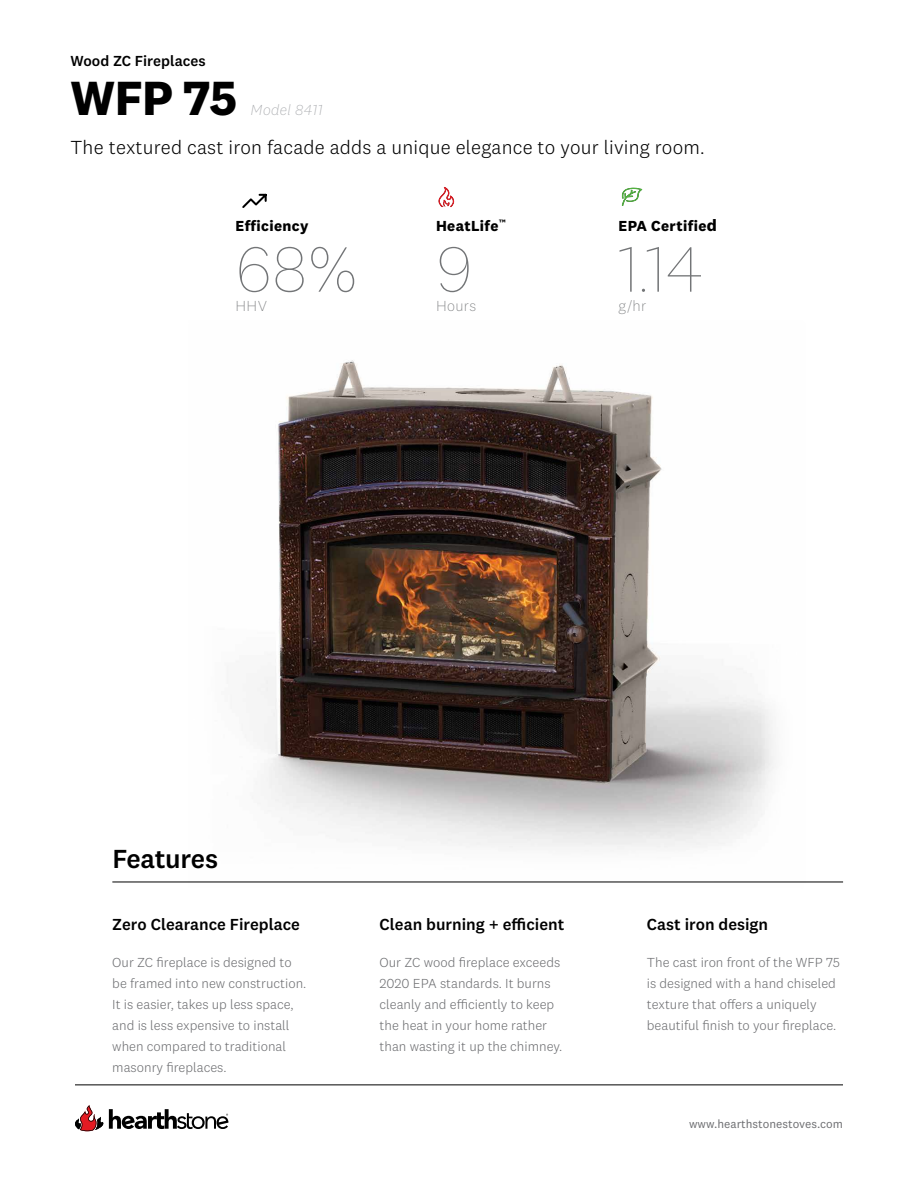
<style>
.page{position:relative;width:918px;height:1188px;background:#fff}
.page>*{position:absolute;margin:0;border:0;box-sizing:border-box;transform-origin:0 0}
.t1{font:100 66.3px "National 2";color:#737577}
.t2{font:700 49.8px "National 2";color:#000}
.t3{font:500 27.15px "National 2";letter-spacing:-.015em;color:#000}
.t4{font:300 19.65px "National 2";letter-spacing:.01em;color:#000}
.t5{font:500 16.65px "National 2";color:#000}
.t6{font:700 15.15px "National 2";letter-spacing:.025em;color:#000}
.t7{font:500 15.15px "National 2";color:#000}
.t8{font:200 15.15px "National 2";letter-spacing:.025em;color:#737577}
.t9{font:italic 200 15.15px "National 2";letter-spacing:.03em;color:#a5a7aa}
.t10{font:300 13.5px/21.1px "National 2";color:#6d6e71}
.t11{font:12px "National 2";color:#6d6e71}
.s1{font-size:16.65px}
</style>
<div class="page">
<hr style="left:75px;top:1084px;width:768px;height:1px;background:#000">
<svg style="left:75px;top:1105px;width:28px;height:26px"></svg>
<svg style="left:109px;top:1109px;width:119px;height:20px"></svg>
<img style="left:186px;top:360px;width:623px;height:522px">
<svg style="left:438px;top:187px;width:17px;height:21px"></svg>
<svg style="left:621px;top:187px;width:22px;height:19px"></svg>
<svg style="left:242px;top:193px;width:25px;height:15px"></svg>
<hr style="left:112px;top:882px;width:731px;height:1px;background:#000">
<p class="t7" style="left:71px;top:52px;width:137px">Wood ZC Fireplaces</p>
<h2 class="t2" style="left:71px;top:67px;width:168px">WFP 75</h2>
<p class="t9" style="left:251px;top:101px;width:74px">Model 8411</p>
<h3 class="t4" style="left:71px;top:136px;width:636px">The textured cast iron facade adds a unique elegance to your living room.</h3>
<p class="t6" style="left:235px;top:217px;width:74px">Efficiency</p>
<p class="t6" style="left:436px;top:217px;width:72px">HeatLife<sup>™</sup></p>
<p class="t6" style="left:619px;top:217px;width:100px">EPA Certifie<span class="s1">d</span></p>
<h1 class="t1" style="left:235px;top:233px;width:239px">68% 9</h1>
<h1 class="t1" style="left:619px;top:233px;width:86px">1.14</h1>
<p class="t8" style="left:235px;top:298px;width:33px">HHV</p>
<p class="t8" style="left:436px;top:298px;width:42px">Hours</p>
<p class="t8" style="left:619px;top:298px;width:29px">g/hr</p>
<h3 class="t3" style="left:112px;top:842px;width:107px">Features</h3>
<p class="t5" style="left:112px;top:914px;width:189px">Zero Clearance Fireplace</p>
<p class="t5" style="left:380px;top:914px;width:186px">Clean burning + efficient</p>
<p class="t5" style="left:647px;top:914px;width:123px">Cast iron design</p>
<p class="t10" style="left:112px;top:951px;width:196px">Our ZC fireplace is designed to be framed into new construction.<br>It is easier, takes up less space, and is less expensive to install when compared to traditional masonry fireplaces.</p>
<p class="t10" style="left:380px;top:951px;width:184px">Our ZC wood fireplace exceeds<br>2020 EPA standards. It burns cleanly and efficiently to keep the heat in your home rather than wasting it up the chimney.</p>
<p class="t10" style="left:647px;top:951px;width:195px">The cast iron front of the WFP 75 is designed with a hand chiseled texture that offers a uniquely beautiful finish to your fireplace.</p>
<p class="t11" style="left:689px;top:1117px;width:155px">www.hearthstonestoves.com</p>
</div>
